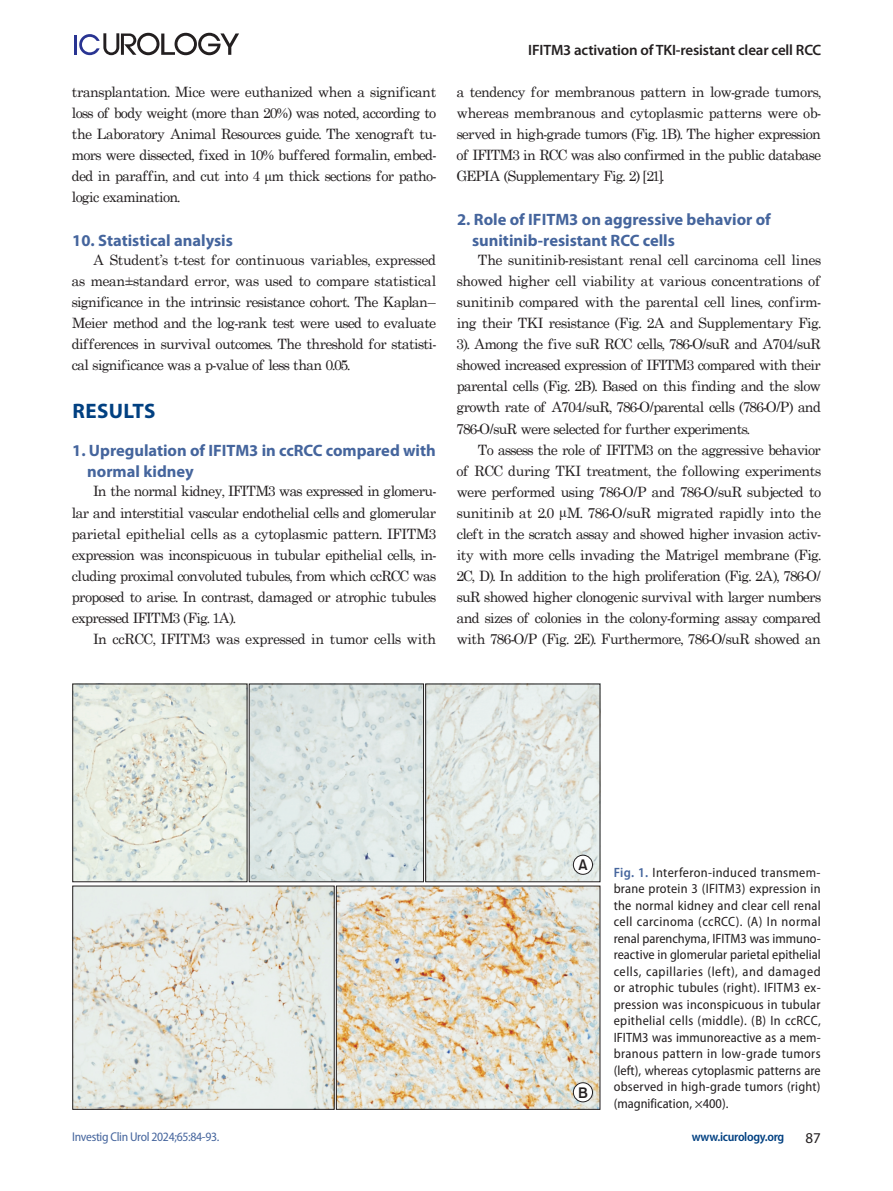
<style>
.page{position:relative;width:893px;height:1191px;background:#fff}
.page>*{position:absolute;margin:0;border:0;box-sizing:border-box;transform-origin:0 0}
.t1{font:700 21px "Myriad Pro";letter-spacing:.02em;color:#014081}
.t2{font:700 16.5px/21px "Myriad Pro";color:#45659d}
.t3{font:600 15px "Myriad Pro";letter-spacing:-.01em;color:#231f20}
.t4{font:15px "Myriad Pro";color:#231f20}
.t5{font:15px "Gothic 725 BT Bold A";color:#231f20}
.t6{font:14.25px/21px "Century Schoolbook";letter-spacing:-.045em;color:#231f20;text-align:justify}
.t7{font:semi-condensed 13.5px/16.5px "Myriad Pro";letter-spacing:.015em;color:#231f20;text-align:justify}
.t8{font:semi-condensed 12.75px "Myriad Pro";letter-spacing:-.025em;color:#45659d}
.t9{font:600 semi-condensed 12.75px "Myriad Pro";letter-spacing:-.025em;color:#014081}
.s1{font-family:"Times New Roman"}
.s2{font-weight:600;color:#45659d}
</style>
<div class="page">
<hr style="left:74px;top:35px;width:3px;height:20px;background:#293492">
<svg style="left:79px;top:33px;width:160px;height:22px"></svg>
<svg style="left:72px;top:683px;width:528px;height:426px;background:#dedfd6"></svg>
<div style="left:573px;top:855px;width:19px;height:19px;background:#fff;border-radius:50%"></div>
<div style="left:573px;top:855px;width:20px;height:19px;border:1px solid #231f20;border-radius:50%"></div>
<div style="left:573px;top:1082px;width:19px;height:19px;background:#fff;border-radius:50%"></div>
<div style="left:573px;top:1082px;width:20px;height:20px;border:1px solid #231f20;border-radius:50%"></div>
<p class="t6" style="left:72px;top:80px;width:367px">transplantation. Mice were euthanized when a significant loss of body weight (more than 20%) was noted, according to the Laboratory Animal Resources guide. The xenograft tu&shy;mors were dissected, fixed in 10% buffered formalin, embed&shy;ded in paraffin, and cut into 4 <span class="s1">μ</span>m thick sections for patho&shy;logic examination.</p>
<p class="t2" style="left:72px;top:229px;width:162px">10. Statistical analysis</p>
<p class="t6" style="left:71px;top:248px;width:367px;text-indent:22px">A Student’s t-test for continuous variables, expressed as mean±standard error, was used to compare statistical significance in the intrinsic resistance cohort. The Kaplan– Meier method and the log-rank test were used to evaluate differences in survival outcomes. The threshold for statisti&shy;cal significance was a p-value of less than 0.05.</p>
<h1 class="t1" style="left:72px;top:397px;width:85px">RESULTS</h1>
<p class="t2" style="left:87px;top:439px;width:350px;text-indent:-15px">1. Upregulation of IFITM3 in ccRCC compared with normal kidney</p>
<p class="t6" style="left:72px;top:479px;width:367px;text-indent:21px">In the normal kidney, IFITM3 was expressed in glomeru&shy;lar and interstitial vascular endothelial cells and glomerular parietal epithelial cells as a cytoplasmic pattern. IFITM3 expression was inconspicuous in tubular epithelial cells, in&shy;cluding proximal convoluted tubules, from which ccRCC was proposed to arise. In contrast, damaged or atrophic tubules expressed IFITM3 (Fig. 1A).</p>
<p class="t6" style="left:93px;top:626px;width:345px">In ccRCC, IFITM3 was expressed in tumor cells with</p>
<p class="t3" style="left:528px;top:40px;width:295px">IFITM3 activation of TKI-resistant clear cell RCC</p>
<p class="t6" style="left:456px;top:80px;width:367px">a tendency for membranous pattern in low-grade tumors, whereas membranous and cytoplasmic patterns were ob&shy;served in high-grade tumors (Fig. 1B). The higher expression of IFITM3 in RCC was also confirmed in the public database GEPIA (Supplementary Fig. 2) [21].</p>
<p class="t2" style="left:472px;top:208px;width:300px;text-indent:-15px">2. Role of IFITM3 on aggressive behavior of sunitinib-resistant RCC cells</p>
<p class="t6" style="left:456px;top:248px;width:367px;text-align:left;text-indent:22px">The sunitinib-resistant renal cell carcinoma cell lines showed higher cell viability at various concentrations of sunitinib compared with the parental cell lines, confirm&shy;ing their TKI resistance (Fig. 2A and Supplementary Fig.<br>3). Among the five suR RCC cells, 786-O/suR and A704/suR showed increased expression of IFITM3 compared with their parental cells (Fig. 2B). Based on this finding and the slow growth rate of A704/suR, 786-O/parental cells (786-O/P) and 786-O/suR were selected for further experiments.</p>
<p class="t6" style="left:456px;top:437px;width:367px;text-indent:22px">To assess the role of IFITM3 on the aggressive behavior of RCC during TKI treatment, the following experiments were performed using 786-O/P and 786-O/suR subjected to sunitinib at 2.0 <span class="s1">μ</span>M. 786-O/suR migrated rapidly into the cleft in the scratch assay and showed higher invasion activ&shy;ity with more cells invading the Matrigel membrane (Fig.<br>2C, D). In addition to the high proliferation (Fig. 2A), 786-O/ suR showed higher clonogenic survival with larger numbers and sizes of colonies in the colony-forming assay compared with 786-O/P (Fig. 2E). Furthermore, 786-O/suR showed an</p>
<p class="t5" style="left:578px;top:856px;width:11px">A</p>
<p class="t5" style="left:578px;top:1083px;width:11px">B</p>
<p class="t7" style="left:614px;top:864px;width:209px"><span class="s2">Fig. 1.</span> Interferon-induced transmem&shy;brane protein 3 (IFITM3) expression in the normal kidney and clear cell renal cell carcinoma (ccRCC). (A) In normal renal parenchyma, IFITM3 was immuno&shy;reactive in glomerular parietal epithelial cells, capillaries (left), and damaged or atrophic tubules (right). IFITM3 ex&shy;pression was inconspicuous in tubular epithelial cells (middle). (B) In ccRCC, IFITM3 was immunoreactive as a mem&shy;branous pattern in low-grade tumors (left), whereas cytoplasmic patterns are observed in high-grade tumors (right) (magnification, ×400).</p>
<p class="t8" style="left:72px;top:1128px;width:149px">Investig Clin Urol 2024;65:84-93.</p>
<p class="t9" style="left:692px;top:1128px;width:94px">www.icurology.org</p>
<p class="t4" style="left:805px;top:1128px;width:17px">87</p>
</div>
